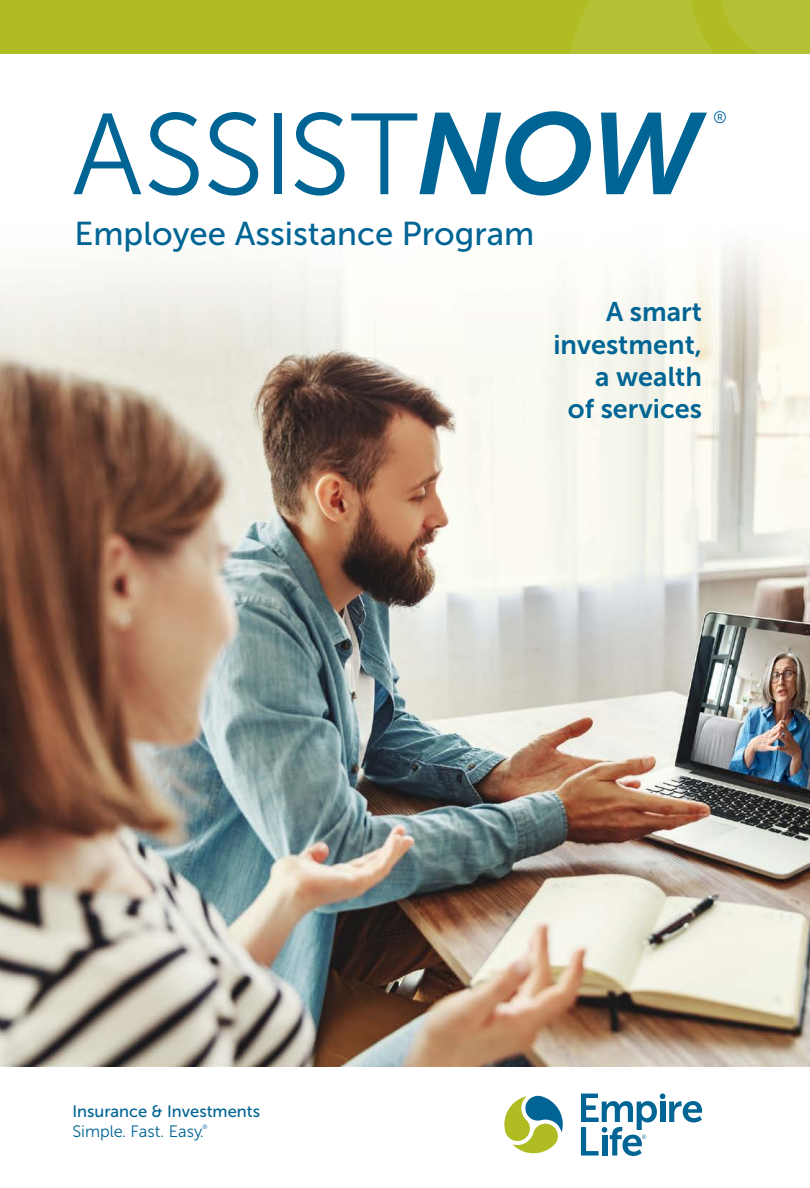
<style>
.page{position:relative;width:810px;height:1188px;background:#fff}
.page>*{position:absolute;margin:0;border:0;box-sizing:border-box;transform-origin:0 0}
.EL_Heading_2_-_30_pt{font:114.9px "Museo Sans 300";letter-spacing:-.02em;color:#006594}
.EL_Heading_3_-_24_pt{font:33px "Museo Sans 500";color:#006594}
.EL_Heading_4_-_18_pt{font:27px/32.4px "Museo Sans 700";color:#006594;text-align:right}
.EL_Heading_2_-_30_pt-2{font:16.65px "Museo Sans 300";color:#006594}
.EL_Heading_7_-_11_pt{font:16.5px "Museo Sans 500";color:#006594}
.EL_Heading_7_-_11_pt-2{font:16.5px "Museo Sans 300";color:#006594}
.EL_Heading_7_-_11_pt-3{font:6.15px "Museo Sans 300";color:#006594}
.s1{font-family:"Museo Sans 700";font-style:italic}
</style>
<div class="page">
<img style="left:0;top:240px;width:810px;height:826px">
<div style="left:0;top:0;width:810px;height:53px;background:#afbc22"></div>
<svg style="left:570px;top:0;width:240px;height:53px"></svg>
<svg style="left:504px;top:1096px;width:59px;height:58px"></svg>
<svg style="left:581px;top:1094px;width:121px;height:62px"></svg>
<h1 class="EL_Heading_2_-_30_pt" style="left:72px;top:93px;width:630px">ASSIST<span class="s1">NOW</span></h1>
<h1 class="EL_Heading_2_-_30_pt-2" style="left:713px;top:109px;width:15px">®</h1>
<h2 class="EL_Heading_3_-_24_pt" style="left:75px;top:216px;width:461px">Employee Assistance Program</h2>
<h3 class="EL_Heading_4_-_18_pt" style="left:553px;top:296px;width:150px">A smart investment, a wealth<br>of services</h3>
<p class="EL_Heading_7_-_11_pt" style="left:72px;top:1103px;width:189px">Insurance &amp; Investments</p>
<p class="EL_Heading_7_-_11_pt-2" style="left:72px;top:1123px;width:133px">Simple. Fast. Easy.</p>
<p class="EL_Heading_7_-_11_pt-3" style="left:202px;top:1124px;width:7px">®</p>
</div>
